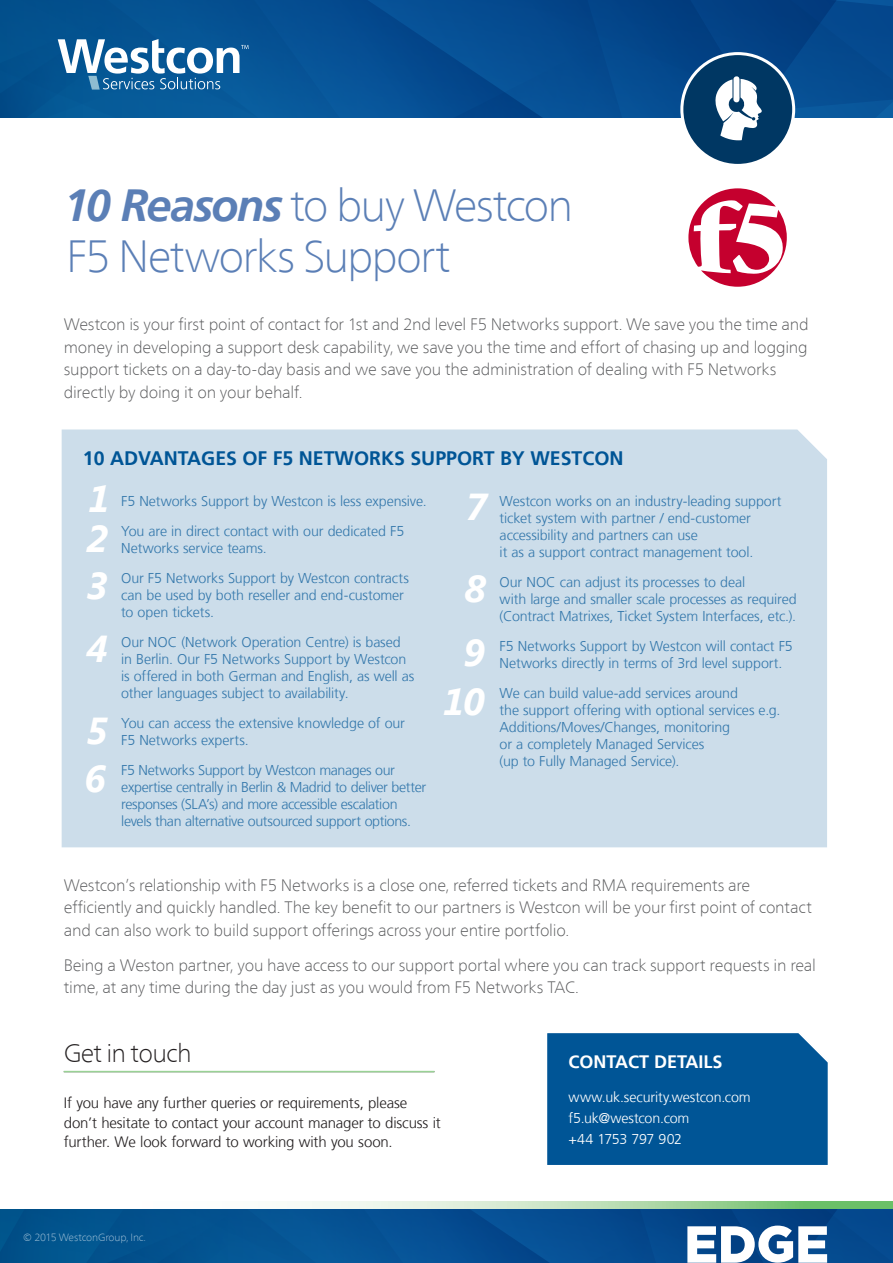
<style>
.page{position:relative;width:893px;height:1263px;background:#fff}
.page>*{position:absolute;margin:0;border:0;box-sizing:border-box;transform-origin:0 0}
.Page_Headline{font:100 45px/51px "Frutiger Neue LT Com";letter-spacing:-.045em;color:#5b7fb6}
.t1{font:italic 700 37.5px "Segoe UI";color:#fff}
.Sub_Heading_1{font:100 25.5px "Frutiger Neue LT Com";letter-spacing:-.03em;color:#231f20}
.Sub_Heading_2{font:700 19.5px "Frutiger LT";color:#005596}
.Break_Out_Titles{font:700 18px "Frutiger LT";color:#fff}
.t2{font:100 16.5px/22.5px "Frutiger Neue LT Com";letter-spacing:-.015em;color:#57585a}
.t3{font:300 15px/19.5px "Frutiger LT";letter-spacing:-.01em;color:#231f20}
.t4{font:300 14.25px/17.1px "Frutiger LT";letter-spacing:-.01em;color:#3377ab}
.t5{font:300 14.25px/21px "Frutiger LT";letter-spacing:-.01em;color:#fff}
.t6{font:100 10.5px "Frutiger Neue LT Com";letter-spacing:-.015em;color:#a6c4da}
.s1{font-family:"Frutiger LT";font-weight:700;font-style:italic}
</style>
<div class="page">
<div style="left:0;top:0;width:893px;height:118px;background:#005596"></div>
<svg style="left:0;top:0;width:264px;height:118px"></svg>
<svg style="left:0;top:1202px;width:893px;height:8px"></svg>
<svg style="left:0;top:1210px;width:893px;height:53px;background:#155a96"></svg>
<div style="left:547px;top:1033px;width:281px;height:132px;background:#005596"></div>
<hr style="left:64px;top:1071px;width:370px;height:1px;background:#99d295">
<div style="left:62px;top:429px;width:765px;height:418px;background:#ccddea"></div>
<div style="left:682px;top:54px;width:112px;height:111px;background:#003763;border-radius:50%"></div>
<svg style="left:387px;top:0;width:506px;height:140px"></svg>
<svg style="left:688px;top:188px;width:99px;height:99px"></svg>
<h3 class="Page_Headline" style="left:64px;top:179px;width:511px"><span class="s1">10 Reasons</span> to buy Westcon<br>F5 Networks Support</h3>
<p class="t2" style="left:64px;top:313px;width:746px">Westcon is your first point of contact for 1st and 2nd level F5 Networks support. We save you the time and money in developing a support desk capability, we save you the time and effort of chasing up and logging support tickets on a day-to-day basis and we save you the administration of dealing with F5 Networks directly by doing it on your behalf.</p>
<h5 class="Sub_Heading_2" style="left:83px;top:447px;width:542px">10 ADVANTAGES OF F5 NETWORKS SUPPORT BY WESTCON</h5>
<p class="t4" style="left:121px;top:492px;width:307px">F5 Networks Support by Westcon is less expensive.</p>
<p class="t4" style="left:121px;top:522px;width:285px">You are in direct contact with our dedicated F5<br>Networks service teams.</p>
<p class="t4" style="left:121px;top:569px;width:289px">Our F5 Networks Support by Westcon contracts can be used by both reseller and end-customer to open tickets.</p>
<p class="t4" style="left:121px;top:633px;width:295px">Our NOC (Network Operation Centre) is based in Berlin. Our F5 Networks Support by Westcon is offered in both German and English, as well as other languages subject to availability.</p>
<p class="t4" style="left:121px;top:714px;width:285px">You can access the extensive knowledge of our<br>F5 Networks experts.</p>
<p class="t4" style="left:121px;top:761px;width:307px">F5 Networks Support by Westcon manages our expertise centrally in Berlin &amp; Madrid to deliver better responses (SLA’s) and more accessible escalation levels than alternative outsourced support options.</p>
<p class="t1" style="left:89px;top:472px;width:23px">1</p>
<p class="t1" style="left:86px;top:512px;width:23px">2</p>
<p class="t1" style="left:86px;top:559px;width:23px">3</p>
<p class="t1" style="left:86px;top:622px;width:23px">4</p>
<p class="t1" style="left:466px;top:480px;width:23px">7</p>
<p class="t4" style="left:500px;top:492px;width:283px">Westcon works on an industry-leading support ticket system with partner / end-customer accessibility and partners can use<br>it as a support contract management tool.</p>
<p class="t4" style="left:500px;top:574px;width:299px">Our NOC can adjust its processes to deal<br>with large and smaller scale processes as required (Contract Matrixes, Ticket System Interfaces, etc.).</p>
<p class="t4" style="left:500px;top:638px;width:295px">F5 Networks Support by Westcon will contact F5<br>Networks directly in terms of 3rd level support.</p>
<p class="t4" style="left:500px;top:685px;width:282px">We can build value-add services around<br>the support offering with optional services e.g.<br>Additions/Moves/Changes, monitoring<br>or a completely Managed Services<br>(up to Fully Managed Service).</p>
<p class="t1" style="left:465px;top:562px;width:23px">8</p>
<p class="t1" style="left:463px;top:626px;width:23px">9</p>
<p class="t1" style="left:443px;top:675px;width:43px">10</p>
<p class="t1" style="left:86px;top:704px;width:23px">5</p>
<p class="t1" style="left:84px;top:751px;width:23px">6</p>
<p class="t2" style="left:64px;top:873px;width:750px">Westcon’s relationship with F5 Networks is a close one, referred tickets and RMA requirements are efficiently and quickly handled. The key benefit to our partners is Westcon will be your first point of contact and can also work to build support offerings across your entire portfolio.</p>
<p class="t2" style="left:64px;top:954px;width:754px">Being a Weston partner, you have access to our support portal where you can track support requests in real time, at any time during the day just as you would from F5 Networks TAC.</p>
<h4 class="Sub_Heading_1" style="left:64px;top:1037px;width:129px">Get in touch</h4>
<p class="t3" style="left:64px;top:1094px;width:379px">If you have any further queries or requirements, please don’t hesitate to contact your account manager to discuss it further. We look forward to working with you soon.</p>
<p class="t6" style="left:23px;top:1231px;width:125px">© 2015 WestconGroup, Inc.</p>
<p class="Break_Out_Titles" style="left:568px;top:1051px;width:156px">CONTACT DETAILS</p>
<p class="t5" style="left:568px;top:1086px;width:184px">www.uk.security.westcon.com f5.uk@westcon.com<br>+44 1753 797 902</p>
</div>
